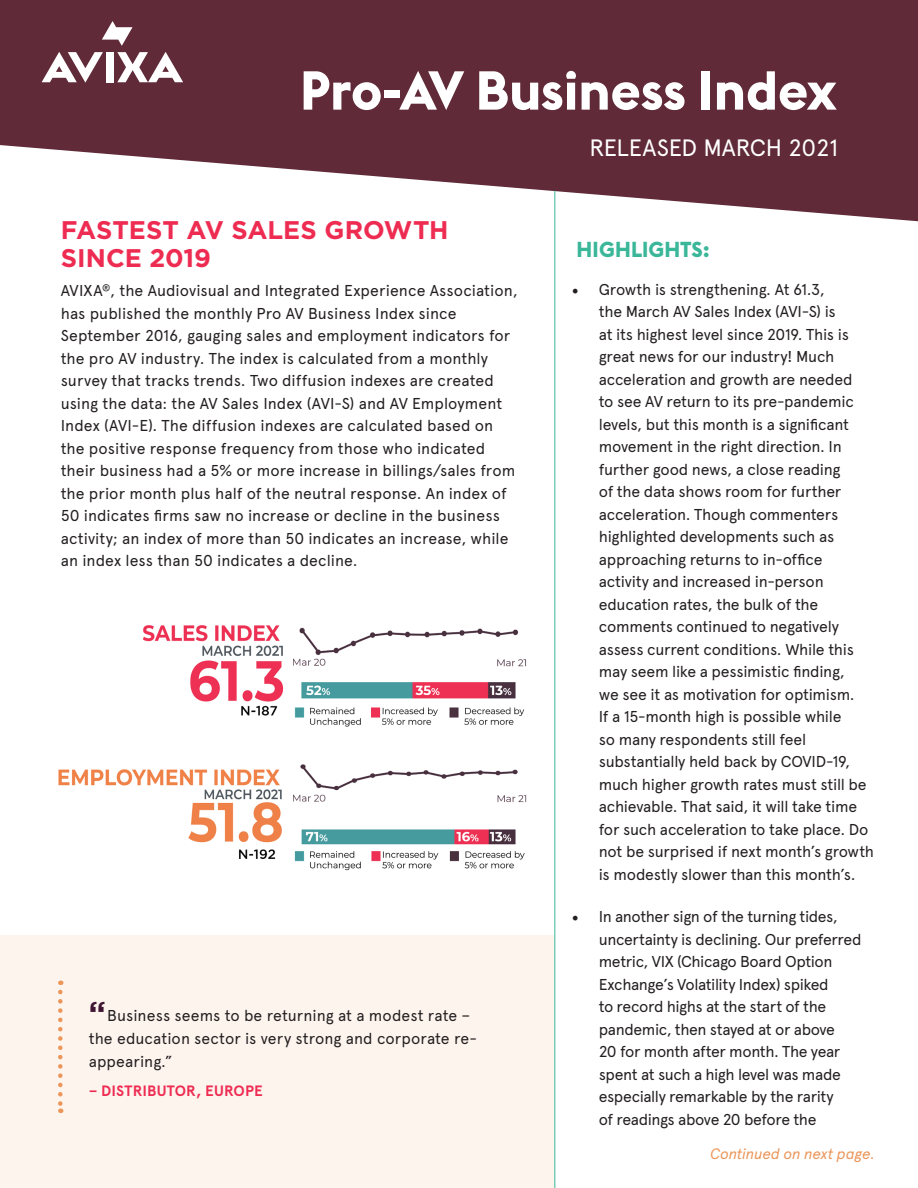
<style>
.page{position:relative;width:918px;height:1188px;background:#fff}
.page>*{position:absolute;margin:0;border:0;box-sizing:border-box;transform-origin:0 0}
.t1{font:700 54px "Euclid Flex";color:#fff}
.t2{font:700 25.5px/28.5px "Gotham";color:#ee2c52}
.t3{font:23.7px "Apercu Pro";letter-spacing:-.01em;color:#fff}
.t4{font:700 21.45px "Euclid Flex";letter-spacing:.005em;color:#3ab699}
.t5{font:15.75px/22.5px "Apercu Pro";letter-spacing:-.015em;color:#231f20}
.t6{font:15.75px/22.5px "Apercu Pro";letter-spacing:.005em;color:#231f20}
.t7{font:italic 15px "Apercu";letter-spacing:-.01em;color:#ec965a}
.t8{font:700 15px "Apercu Pro";letter-spacing:.005em;color:#ee2c52}
.s1{font-family:"Gotham";font-weight:700;font-size:31.5px;color:#3e1632}
.s2{font-family:"Minion Pro";font-size:18px}
</style>
<div class="page">
<svg style="left:0;top:0;width:918px;height:222px;fill:#602a38"></svg>
<svg style="left:42px;top:52px;width:61px;height:31px"></svg>
<div style="left:106px;top:52px;width:8px;height:30px;background:#fff"></div>
<svg style="left:117px;top:52px;width:66px;height:30px"></svg>
<svg style="left:102px;top:21px;width:31px;height:25px"></svg>
<img style="left:58px;top:625px;width:469px;height:246px">
<div style="left:0;top:935px;width:555px;height:253px;background:#fdf4ee"></div>
<hr style="left:554px;top:191px;width:1px;height:997px;background:#3ab699">
<svg style="left:58px;top:992px;width:5px;height:121px"></svg>
<h1 class="t1" style="left:300px;top:59px;width:538px">Pro-AV Business Index</h1>
<h3 class="t3" style="left:590px;top:130px;width:250px">RELEASED MARCH 2021</h3>
<h2 class="t2" style="left:61px;top:215px;width:389px">FASTEST AV SALES GROWTH<br>SINCE 2019</h2>
<p class="t6" style="left:61px;top:278px;width:458px">AVIXA<sup>®</sup>, the Audiovisual and Integrated Experience Association, has published the monthly Pro AV Business Index since September 2016, gauging sales and employment indicators for the pro AV industry. The index is calculated from a monthly survey that tracks trends. Two diffusion indexes are created using the data: the AV Sales Index (AVI-S) and AV Employment Index (AVI-E). The diffusion indexes are calculated based on the positive response frequency from those who indicated their business had a 5% or more increase in billings/sales from the prior month plus half of the neutral response. An index of 50 indicates firms saw no increase or decline in the business activity; an index of more than 50 indicates an increase, while an index less than 50 indicates a decline.</p>
<p class="t6" style="left:89px;top:1003px;width:390px"><span class="s1">“</span>Business seems to be returning at a modest rate – the education sector is very strong and corporate re&shy;appearing.”</p>
<p class="t8" style="left:89px;top:1079px;width:175px">– DISTRIBUTOR, EUROPE</p>
<h3 class="t4" style="left:577px;top:237px;width:135px">HIGHLIGHTS:</h3>
<p class="t5" style="left:599px;top:277px;width:277px;text-indent:-27px"><span class="s2">•</span> Growth is strengthening. At 61.3,<br>the March AV Sales Index (AVI-S) is<br>at its highest level since 2019. This is great news for our industry! Much acceleration and growth are needed<br>to see AV return to its pre-pandemic levels, but this month is a significant movement in the right direction. In further good news, a close reading<br>of the data shows room for further acceleration. Though commenters highlighted developments such as approaching returns to in-office activity and increased in-person education rates, the bulk of the comments continued to negatively assess current conditions. While this may seem like a pessimistic finding,<br>we see it as motivation for optimism.<br>If a 15-month high is possible while<br>so many respondents still feel substantially held back by COVID-19, much higher growth rates must still be achievable. That said, it will take time for such acceleration to take place. Do not be surprised if next month’s growth is modestly slower than this month’s.</p>
<p class="t5" style="left:599px;top:904px;width:264px;text-indent:-27px"><span class="s2">•</span> In another sign of the turning tides, uncertainty is declining. Our preferred metric, VIX (Chicago Board Option Exchange’s Volatility Index) spiked<br>to record highs at the start of the pandemic, then stayed at or above<br>20 for month after month. The year spent at such a high level was made especially remarkable by the rarity<br>of readings above 20 before the</p>
<p class="t7" style="left:711px;top:1145px;width:166px">Continued on next page.</p>
</div>
